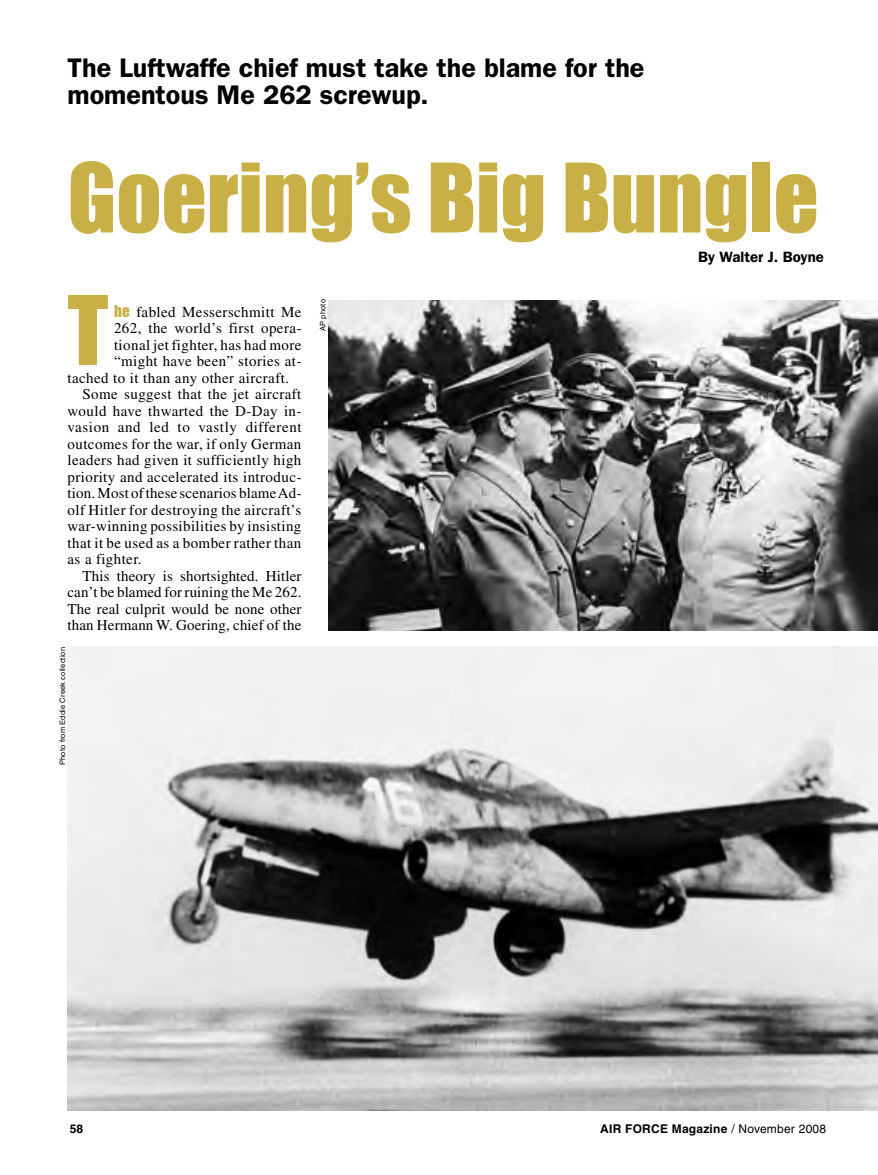
<style>
.page{position:relative;width:878px;height:1175px;background:#fff}
.page>*{position:absolute;margin:0;border:0;box-sizing:border-box;transform-origin:0 0}
.Head{font:88.5px "Impact";color:#c8b046}
.Body_Text_DC{font:88.5px "Impact";color:#c8b046}
.Blurb{font:600 27px/27px "Franklin Gothic";color:#000}
.Body_Text{font:15px/16.5px "Times";letter-spacing:.01em;color:#000;text-align:justify}
.Body_Text_DC-2{font:15px "Times";letter-spacing:.025em;color:#000}
.Byline{font:600 15px "Franklin Gothic";color:#000}
.Folio_L{font:700 12px "Helvetica";letter-spacing:.02em;color:#000}
.Photo_Credit{font:7.5px "Helvetica";letter-spacing:.02em;color:#000}
.s1{font-family:"Impact";color:#c8b046}
.s2{font-weight:400}
</style>
<div class="page">
<img style="left:328px;top:300px;width:549px;height:330px">
<img style="left:68px;top:647px;width:810px;height:463px">
<p class="Blurb" style="left:68px;top:55px;width:578px">The Luftwaffe chief must take the blame for the momentous Me 262 screwup.</p>
<p class="Head" style="left:68px;top:143px;width:752px">Goering’s Big Bungle</p>
<p class="Body_Text_DC" style="left:68px;top:275px;width:42px">T</p>
<p class="Body_Text_DC-2" style="left:114px;top:303px;width:189px"><span class="s1">he</span> fabled Messerschmitt Me</p>
<p class="Body_Text_DC-2" style="left:114px;top:320px;width:189px">262, the world’s first opera-</p>
<p class="Body_Text_DC-2" style="left:114px;top:336px;width:189px">tional jet fighter, has had more</p>
<p class="Body_Text_DC-2" style="left:114px;top:353px;width:189px">“might have been” stories at-</p>
<p class="Body_Text_DC-2" style="left:67px;top:369px;width:223px">tached to it than any other aircraft.</p>
<p class="Body_Text" style="left:67px;top:386px;width:236px;text-indent:15px">Some suggest that the jet aircraft would have thwarted the D-Day in&shy;vasion and led to vastly different outcomes for the war, if only German leaders had given it sufficiently high priority and accelerated its introduc&shy;tion. Most of these scenarios blame Ad&shy;olf Hitler for destroying the aircraft’s war-winning possibilities by insisting that it be used as a bomber rather than as a fighter.</p>
<p class="Body_Text" style="left:67px;top:567px;width:235px;text-indent:15px">This theory is shortsighted. Hitler can’t be blamed for ruining the Me 262.<br>The real culprit would be none other than Hermann W. Goering, chief of the</p>
<p class="Photo_Credit" style="left:58px;top:765px;width:119px;rotate:-90deg">Photo from Eddie Creek collection</p>
<p class="Photo_Credit" style="left:318px;top:331px;width:33px;rotate:-90deg">AP photo</p>
<p class="Byline" style="left:698px;top:248px;width:127px">By Walter J. Boyne</p>
<p class="Folio_L" style="left:70px;top:1121px;width:15px">58</p>
<p class="Folio_L" style="left:600px;top:1121px;width:227px">AIR FORCE Magazine <span class="s2">/ November 2008</span></p>
</div>
